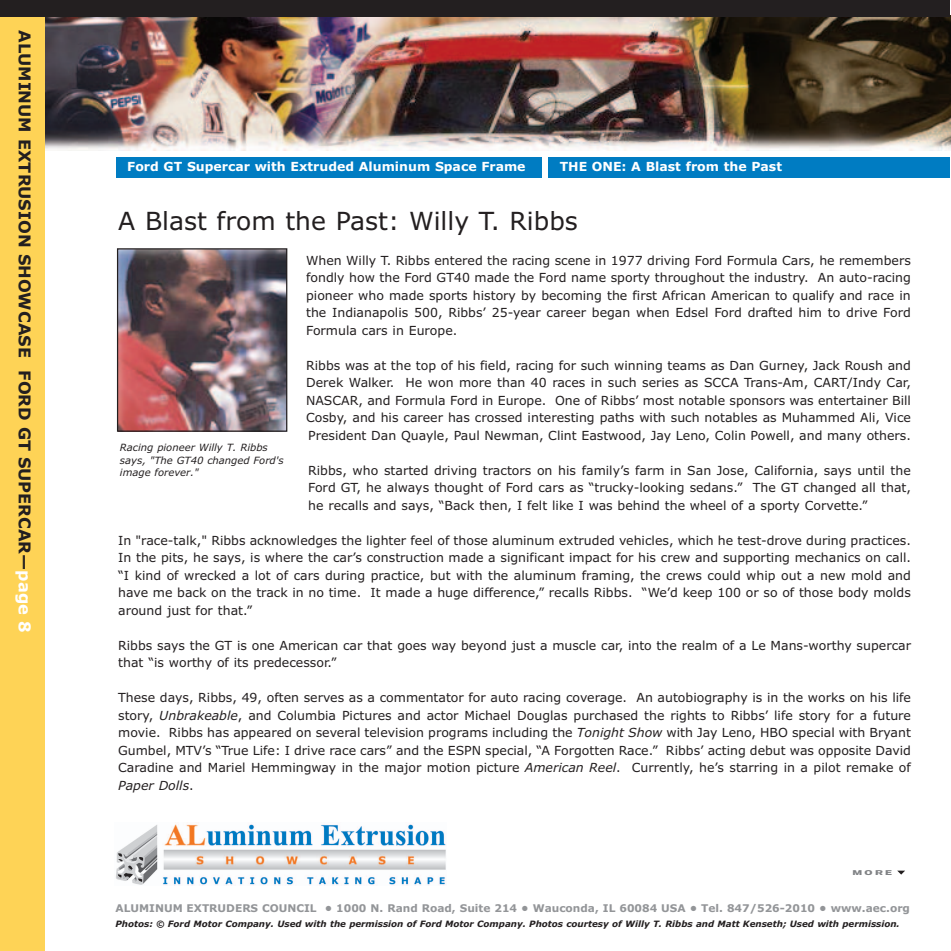
<style>
.page{position:relative;width:951px;height:951px;background:#fff}
.page>*{position:absolute;margin:0;border:0;box-sizing:border-box;transform-origin:0 0}
.t1{font:25px "Verdana";color:#231f20}
.t2{font:700 16.25px "Verdana";color:#231f20}
.t3{font:12.5px/17.5px "Verdana";color:#231f20;text-align:justify}
.t4{font:700 12.5px "Verdana";color:#fff}
.t5{font:700 10.62px "Verdana";color:#939598}
.t6{font:italic 10px/12.5px "Verdana";color:#231f20}
.t7{font:italic 700 8.75px "Verdana";color:#231f20}
.t8{font:7.88px "Simian Display Chimpanzee";color:#808285;scale:1.43 1}
.s1{color:#fff}
.s2{font-style:italic}
</style>
<div class="page">
<img style="left:44px;top:17px;width:905px;height:133px">
<div style="left:0;top:0;width:44px;height:950px;background:#fed356"></div>
<div style="left:0;top:0;width:949px;height:17px;background:#231f20"></div>
<svg style="left:897px;top:871px;width:7px;height:4px"></svg>
<img style="left:116px;top:824px;width:330px;height:61px">
<div style="left:117px;top:157px;width:424px;height:21px;background:#007cc2"></div>
<div style="left:548px;top:157px;width:401px;height:21px;background:#007cc2"></div>
<img style="left:119px;top:250px;width:166px;height:180px">
<div style="left:117px;top:248px;width:170px;height:184px;border:1px solid #231f20"></div>
<h2 class="t2" style="left:34px;top:30px;width:604px;rotate:90deg">ALUMINUM EXTRUSION SHOWCASE FORD GT SUPERCAR—<span class="s1">page 8</span></h2>
<p class="t4" style="left:127px;top:159px;width:400px">Ford GT Supercar with Extruded Aluminum Space Frame</p>
<p class="t4" style="left:559px;top:159px;width:224px">THE ONE: A Blast from the Past</p>
<h1 class="t1" style="left:118px;top:206px;width:461px">A Blast from the Past: Willy T. Ribbs</h1>
<p class="t3" style="left:306px;top:252px;width:606px">When Willy T. Ribbs entered the racing scene in 1977 driving Ford Formula Cars, he remembers fondly how the Ford GT40 made the Ford name sporty throughout the industry. An auto-racing pioneer who made sports history by becoming the first African American to qualify and race in the Indianapolis 500, Ribbs’ 25-year career began when Edsel Ford drafted him to drive Ford Formula cars in Europe.</p>
<p class="t3" style="left:306px;top:357px;width:606px">Ribbs was at the top of his field, racing for such winning teams as Dan Gurney, Jack Roush and Derek Walker. He won more than 40 races in such series as SCCA Trans-Am, CART/Indy Car, NASCAR, and Formula Ford in Europe. One of Ribbs’ most notable sponsors was entertainer Bill Cosby, and his career has crossed interesting paths with such notables as Muhammed Ali, Vice President Dan Quayle, Paul Newman, Clint Eastwood, Jay Leno, Colin Powell, and many others.</p>
<p class="t3" style="left:308px;top:462px;width:604px">Ribbs, who started driving tractors on his family’s farm in San Jose, California, says until the Ford GT, he always thought of Ford cars as “trucky-looking sedans.” The GT changed all that, he recalls and says, “Back then, I felt like I was behind the wheel of a sporty Corvette.”</p>
<p class="t3" style="left:118px;top:532px;width:794px">In "race-talk," Ribbs acknowledges the lighter feel of those aluminum extruded vehicles, which he test-drove during practices.<br>In the pits, he says, is where the car’s construction made a significant impact for his crew and supporting mechanics on call. “I kind of wrecked a lot of cars during practice, but with the aluminum framing, the crews could whip out a new mold and have me back on the track in no time. It made a huge difference,” recalls Ribbs. “We’d keep 100 or so of those body molds around just for that.”</p>
<p class="t3" style="left:118px;top:637px;width:794px">Ribbs says the GT is one American car that goes way beyond just a muscle car, into the realm of a Le Mans-worthy supercar that “is worthy of its predecessor.”</p>
<p class="t3" style="left:118px;top:689px;width:794px">These days, Ribbs, 49, often serves as a commentator for auto racing coverage. An autobiography is in the works on his life story, <span class="s2">Unbrakeable</span>, and Columbia Pictures and actor Michael Douglas purchased the rights to Ribbs’ life story for a future movie. Ribbs has appeared on several television programs including the <span class="s2">Tonight Show</span> with Jay Leno, HBO special with Bryant Gumbel, MTV’s “True Life: I drive race cars” and the ESPN special, “A Forgotten Race.” Ribbs’ acting debut was opposite David Caradine and Mariel Hemmingway in the major motion picture <span class="s2">American Reel</span>. Currently, he’s starring in a pilot remake of <span class="s2">Paper Dolls</span>.</p>
<p class="t6" style="left:120px;top:441px;width:165px">Racing pioneer Willy T. Ribbs says, "The GT40 changed Ford's image forever."</p>
<p class="t8" style="left:852px;top:868px;width:29px">MORE</p>
<p class="t5" style="left:115px;top:902px;width:795px">ALUMINUM EXTRUDERS COUNCIL • 1000 N. Rand Road, Suite 214 • Wauconda, IL 60084 USA • Tel. 847/526-2010 • www.aec.org</p>
<p class="t7" style="left:115px;top:918px;width:785px">Photos: © Ford Motor Company. Used with the permission of Ford Motor Company. Photos courtesy of Willy T. Ribbs and Matt Kenseth; Used with permission.</p>
</div>
